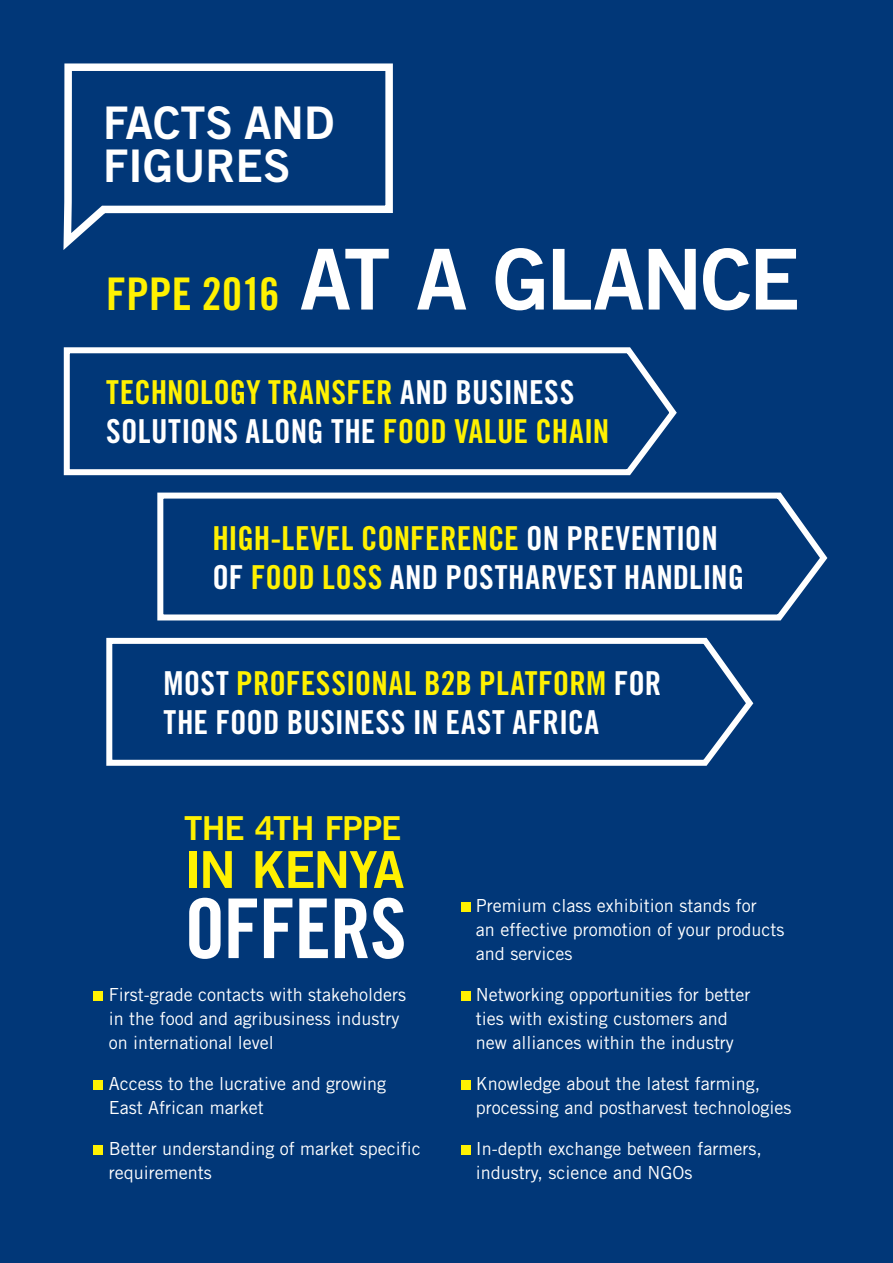
<style>
.page{position:relative;width:893px;height:1263px;background:#013778}
.page>*{position:absolute;margin:0;border:0;box-sizing:border-box;transform-origin:0 0}
.t1{font:84px "Trade Gothic LT Std Bd 2";letter-spacing:-.03em;color:#fff}
.t2{font:82.5px "Trade Gothic LT Std Bd Cn 20";letter-spacing:-.015em;color:#fff}
.t3{font:51px "Trade Gothic LT Std Bd 2";letter-spacing:-.035em;color:#fff101}
.t4{font:45px/43.5px "Trade Gothic LT Std Bd 2";color:#fff}
.t5{font:33px/39px "Trade Gothic LT Std Bd Cn 20";letter-spacing:.005em;color:#fff}
.t6{font:33px/39px "Trade Gothic LT Std Bd Cn 20";letter-spacing:.005em;color:#fff101}
.t7{font:33px "Trade Gothic LT Std Bd 2";letter-spacing:-.025em;color:#fff101}
.t8{font:18px/24px "Trade Gothic LT Std";color:#fff}
.s1{font-family:"Trade Gothic LT Std Bd Cn 20";font-size:45px;color:#fff101}
.s2{color:#fff}
.s3{color:#fff101}
</style>
<div class="page">
<svg style="left:63px;top:63px;width:330px;height:187px"></svg>
<svg style="left:63px;top:347px;width:614px;height:129px"></svg>
<svg style="left:157px;top:492px;width:671px;height:129px"></svg>
<svg style="left:106px;top:637px;width:648px;height:129px"></svg>
<div style="left:94px;top:991px;width:9px;height:10px;background:#fff101"></div>
<div style="left:94px;top:1080px;width:9px;height:10px;background:#fff101"></div>
<div style="left:94px;top:1145px;width:9px;height:10px;background:#fff101"></div>
<div style="left:461px;top:902px;width:9px;height:10px;background:#fff101"></div>
<div style="left:461px;top:991px;width:9px;height:10px;background:#fff101"></div>
<div style="left:461px;top:1080px;width:9px;height:10px;background:#fff101"></div>
<div style="left:461px;top:1145px;width:9px;height:10px;background:#fff101"></div>
<h3 class="t4" style="left:103px;top:100px;width:233px">FACTS AND<br>FIGURES</h3>
<h1 class="t1" style="left:106px;top:227px;width:695px"><span class="s1">FPPE 2016</span> AT A GLANCE</h1>
<h3 class="t6" style="left:106px;top:373px;width:505px">TECHNOLOGY TRANSFER <span class="s2">AND BUSINESS<br>SOLUTIONS ALONG THE</span> FOOD VALUE CHAIN</h3>
<h3 class="t5" style="left:212px;top:518px;width:533px"><span class="s3">HIGH-LEVEL CONFERENCE</span> ON PREVENTION<br>OF <span class="s3">FOOD LOSS</span> AND POSTHARVEST HANDLING</h3>
<h3 class="t5" style="left:164px;top:663px;width:499px">MOST <span class="s3">PROFESSIONAL B2B PLATFORM</span> FOR<br>THE FOOD BUSINESS IN EAST AFRICA</h3>
<h3 class="t7" style="left:184px;top:808px;width:219px">THE 4TH FPPE</h3>
<h3 class="t3" style="left:184px;top:838px;width:222px">IN KENYA</h3>
<h2 class="t2" style="left:184px;top:878px;width:224px">OFFERS</h2>
<p class="t8" style="left:109px;top:982px;width:299px">First-grade contacts with stakeholders in the food and agribusiness industry on international level</p>
<p class="t8" style="left:109px;top:1071px;width:279px">Access to the lucrative and growing<br>East African market</p>
<p class="t8" style="left:109px;top:1136px;width:313px">Better understanding of market specific requirements</p>
<p class="t8" style="left:476px;top:893px;width:310px">Premium class exhibition stands for<br>an effective promotion of your products and services</p>
<p class="t8" style="left:476px;top:982px;width:276px">Networking opportunities for better ties with existing customers and new alliances within the industry</p>
<p class="t8" style="left:476px;top:1071px;width:317px">Knowledge about the latest farming, processing and postharvest technologies</p>
<p class="t8" style="left:476px;top:1136px;width:287px">In-depth exchange between farmers, industry, science and NGOs</p>
</div>
